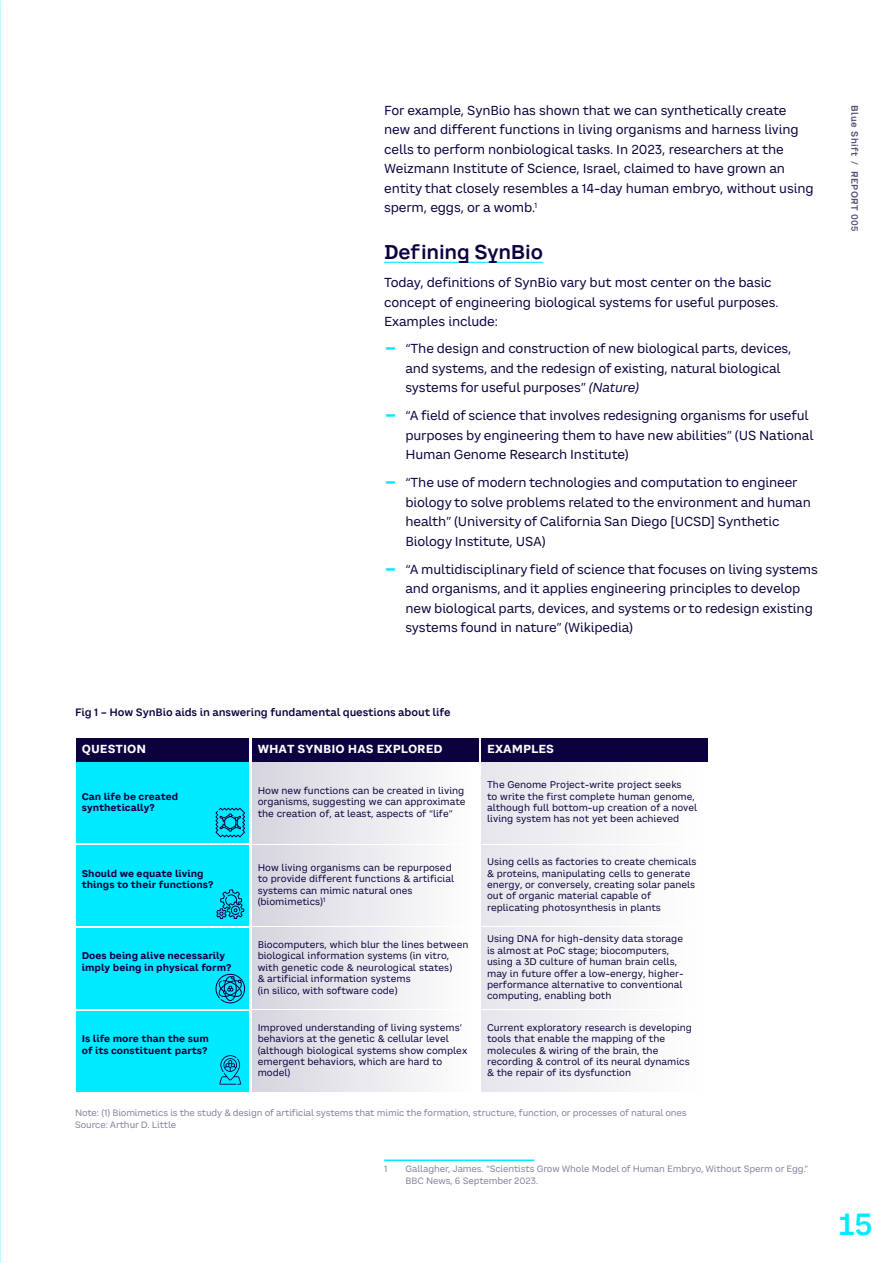
<style>
.page{position:relative;width:893px;height:1263px;background:#fff}
.page>*{position:absolute;margin:0;border:0;box-sizing:border-box;transform-origin:0 0}
.t1{font:30px "CA Saygon";color:#00eaff}
.Body_title_2_-_13__15{font:19.5px "CA Saygon";letter-spacing:-.01em;color:#0d003f}
.t2{font:700 19.05px "CA Saygon Text";color:#0d003f}
.Body_-_8_5_13{font:12.75px/19.5px "CA Saygon Text";letter-spacing:-.01em;color:#0d003f}
.t3{font:700 11.4px "CA Saygon Text";color:#fff}
.Figure_title_-_7___10{font:600 10.5px "CA Saygon Text";letter-spacing:-.01em;color:#0d003f}
.t4{font:9.45px/11.4px "CA Saygon Text";color:#0d003f}
.t5{font:700 9.45px/11.4px "CA Saygon Text";color:#0d003f}
.Source_-_6___8{font:9px/12px "CA Saygon Text";letter-spacing:-.01em;color:#86809f}
.Foot_note_-_6___8{font:9px/12px "CA Saygon Text";letter-spacing:-.01em;color:#86809f}
.t6{font:9px "CA Saygon";letter-spacing:.05em;color:#564d79}
.t7{font:8.55px/10.4px "CA Saygon Text";color:#6e668c}
.s1{font-size:27px;color:#00eaff}
.s2{font-style:italic}
</style>
<div class="page">
<hr style="left:384px;top:262px;width:159px;height:1px;background:#00eaff">
<hr style="left:384px;top:1159px;width:150px;height:2px;background:#00eaff">
<div style="left:76px;top:762px;width:173px;height:81px;background:#00eaff"></div>
<div style="left:482px;top:762px;width:226px;height:81px;background:linear-gradient(to right,#e6e5eb,#fff)"></div>
<div style="left:76px;top:845px;width:173px;height:81px;background:#00eaff"></div>
<div style="left:482px;top:845px;width:226px;height:81px;background:linear-gradient(to right,#e6e5eb,#fff)"></div>
<div style="left:76px;top:928px;width:173px;height:80px;background:#00eaff"></div>
<div style="left:482px;top:928px;width:226px;height:80px;background:linear-gradient(to right,#e6e5eb,#fff)"></div>
<div style="left:76px;top:1011px;width:173px;height:80px;background:#00eaff"></div>
<div style="left:482px;top:1011px;width:226px;height:80px;background:linear-gradient(to right,#e6e5eb,#fff)"></div>
<div style="left:76px;top:738px;width:173px;height:23px;background:#0d003f"></div>
<div style="left:252px;top:762px;width:226px;height:81px;background:linear-gradient(to right,#d6d5df,#fefffe)"></div>
<div style="left:252px;top:845px;width:226px;height:81px;background:linear-gradient(to right,#d6d5df,#fefffe)"></div>
<div style="left:252px;top:928px;width:226px;height:80px;background:linear-gradient(to right,#d6d5df,#fefffe)"></div>
<div style="left:252px;top:1011px;width:226px;height:80px;background:linear-gradient(to right,#d6d5df,#fefffe)"></div>
<div style="left:252px;top:738px;width:226px;height:23px;background:#0d003f"></div>
<div style="left:482px;top:738px;width:226px;height:23px;background:#0d003f"></div>
<svg style="left:215px;top:808px;width:30px;height:29px"></svg>
<svg style="left:216px;top:889px;width:29px;height:30px"></svg>
<svg style="left:215px;top:974px;width:30px;height:29px"></svg>
<svg style="left:219px;top:1055px;width:22px;height:29px"></svg>
<p class="Body_-_8_5_13" style="left:384px;top:100px;width:431px">For example, SynBio has shown that we can synthetically create new and different functions in living organisms and harness living cells to perform nonbiological tasks. In 2023, researchers at the Weizmann Institute of Science, Israel, claimed to have grown an entity that closely resembles a 14-day human embryo, without using sperm, eggs, or a womb.<sup>1</sup></p>
<p class="Body_title_2_-_13__15" style="left:384px;top:236px;width:160px">Defining SynBio</p>
<p class="Body_-_8_5_13" style="left:384px;top:273px;width:396px">Today, definitions of SynBio vary but most center on the basic concept of engineering biological systems for useful purposes.<br>Examples include:</p>
<p class="Body_-_8_5_13" style="left:405px;top:339px;width:387px;text-indent:-21px"><span class="s1">-</span> “The design and construction of new biological parts, devices, and systems, and the redesign of existing, natural biological systems for useful purposes” <span class="s2">(Nature)</span></p>
<p class="Body_-_8_5_13" style="left:405px;top:406px;width:410px;text-indent:-21px"><span class="s1">-</span> “A field of science that involves redesigning organisms for useful purposes by engineering them to have new abilities” (US National<br>Human Genome Research Institute)</p>
<p class="Body_-_8_5_13" style="left:405px;top:473px;width:407px;text-indent:-21px"><span class="s1">-</span> “The use of modern technologies and computation to engineer biology to solve problems related to the environment and human health” (University of California San Diego [UCSD] Synthetic Biology Institute, USA)</p>
<p class="Body_-_8_5_13" style="left:405px;top:559px;width:414px;text-indent:-21px"><span class="s1">-</span> “A multidisciplinary field of science that focuses on living systems and organisms, and it applies engineering principles to develop new biological parts, devices, and systems or to redesign existing systems found in nature” (Wikipedia)</p>
<p class="t6" style="left:862px;top:105px;width:128px;rotate:90deg">Blue Shift / REPORT 005</p>
<p class="t2" style="left:76px;top:700px;width:102px">about life</p>
<p class="Figure_title_-_7___10" style="left:75px;top:705px;width:377px">Fig 1 – How SynBio aids in answering fundamental questions about life</p>
<p class="t3" style="left:82px;top:740px;width:66px">QUESTION</p>
<p class="t3" style="left:258px;top:740px;width:186px">WHAT SYNBIO HAS EXPLORED</p>
<p class="t3" style="left:487px;top:740px;width:68px">EXAMPLES</p>
<p class="t5" style="left:82px;top:790px;width:98px">Can life be created synthetically?</p>
<p class="t4" style="left:487px;top:779px;width:212px">The Genome Project-write project seeks<br>to write the first complete human genome, although full bottom-up creation of a novel living system has not yet been achieved</p>
<p class="t4" style="left:258px;top:785px;width:209px">How new functions can be created in living organisms, suggesting we can approximate the creation of, at least, aspects of “life”</p>
<p class="t5" style="left:82px;top:867px;width:133px">Should we equate living things to their functions?</p>
<p class="t4" style="left:487px;top:856px;width:211px">Using cells as factories to create chemicals &amp; proteins, manipulating cells to generate energy, or conversely, creating solar panels out of organic material capable of replicating photosynthesis in plants</p>
<p class="t5" style="left:82px;top:950px;width:151px">Does being alive necessarily imply being in physical form?</p>
<p class="t4" style="left:258px;top:862px;width:198px">How living organisms can be repurposed to provide different functions &amp; artificial systems can mimic natural ones (biomimetics)<sup>1</sup></p>
<p class="t4" style="left:258px;top:939px;width:212px">Biocomputers, which blur the lines between biological information systems (in vitro, with genetic code &amp; neurological states)<br>&amp; artificial information systems<br>(in silico, with software code)</p>
<p class="t4" style="left:258px;top:1021px;width:211px">Improved understanding of living systems’ behaviors at the genetic &amp; cellular level (although biological systems show complex emergent behaviors, which are hard to model)</p>
<p class="t4" style="left:487px;top:933px;width:198px">Using DNA for high-density data storage is almost at PoC stage; biocomputers, using a 3D culture of human brain cells, may in future offer a low-energy, higher&shy;performance alternative to conventional computing, enabling both</p>
<p class="t5" style="left:82px;top:1033px;width:129px">Is life more than the sum of its constituent parts?</p>
<p class="t4" style="left:487px;top:1021px;width:206px">Current exploratory research is developing tools that enable the mapping of the molecules &amp; wiring of the brain, the recording &amp; control of its neural dynamics &amp; the repair of its dysfunction</p>
<p class="t7" style="left:76px;top:1103px;width:599px">Note: (1) Biomimetics is the study &amp; design of artificial systems that mimic the formation, structure, function, or processes of natural ones<br>Source: Arthur D. Little</p>
<p class="Source_-_6___8" style="left:75px;top:1107px;width:613px">Note: (1) Biomimetics is the study &amp; design of artificial systems that mimic the formation, structure, function, or processes of natural ones<br>Source: Arthur D. Little</p>
<p class="Foot_note_-_6___8" style="left:384px;top:1163px;width:5px">1</p>
<p class="Foot_note_-_6___8" style="left:405px;top:1163px;width:404px">Gallagher, James. “Scientists Grow Whole Model of Human Embryo, Without Sperm or Egg.”<br>BBC News, 6 September 2023.</p>
<h1 class="t1" style="left:838px;top:1199px;width:36px">15</h1>
</div>
